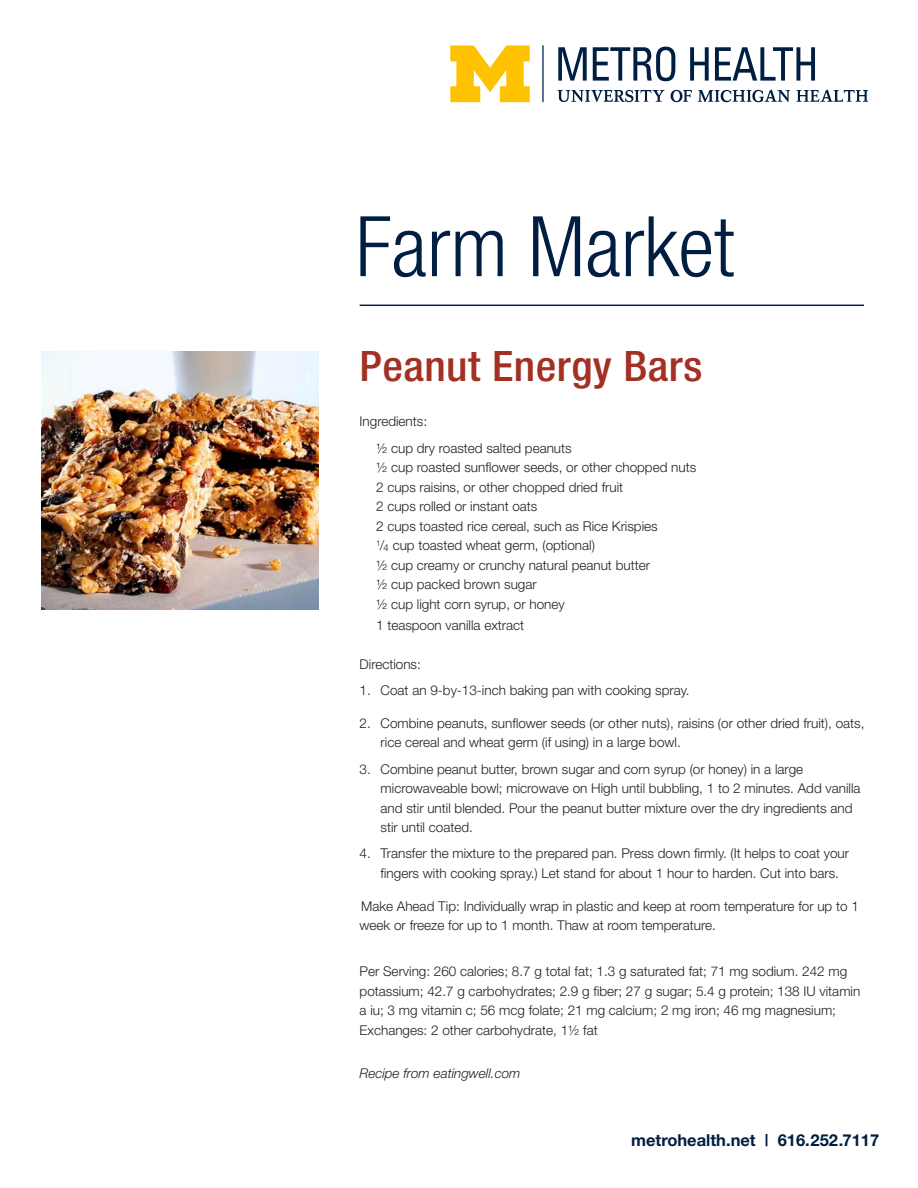
<style>
.page{position:relative;width:918px;height:1188px;background:#fff}
.page>*{position:absolute;margin:0;border:0;box-sizing:border-box;transform-origin:0 0}
.t1{font:300 condensed 83.7px "Helvetica Neue";color:#001e41}
.t2{font:500 condensed 42px "Helvetica Neue";letter-spacing:.01em;color:#a33123;scale:1.06 1}
.t3{font:700 16.5px "Helvetica Neue";color:#001e41}
.t4{font:300 13.5px/19.5px "Helvetica Neue";color:#231f20}
.t5{font:italic 300 13.5px "Helvetica Neue";color:#231f20}
.s1{font-size:9.6px}
</style>
<div class="page">
<img style="left:41px;top:351px;width:277px;height:259px">
<svg style="left:558px;top:47px;width:29px;height:34px"></svg>
<svg style="left:593px;top:47px;width:82px;height:34px"></svg>
<svg style="left:690px;top:47px;width:19px;height:34px"></svg>
<svg style="left:715px;top:47px;width:100px;height:34px"></svg>
<svg style="left:558px;top:90px;width:107px;height:12px"></svg>
<svg style="left:671px;top:90px;width:21px;height:12px"></svg>
<svg style="left:698px;top:90px;width:92px;height:12px"></svg>
<svg style="left:797px;top:90px;width:71px;height:12px"></svg>
<svg style="left:450px;top:45px;width:80px;height:57px"></svg>
<hr style="left:542px;top:45px;width:2px;height:57px;background:#001e41">
<hr style="left:360px;top:305px;width:504px;height:1px;background:#001e41">
<p class="t1" style="left:356px;top:199px;width:380px">Farm Market</p>
<p class="t2" style="left:360px;top:341px;width:325px">Peanut Energy Bars</p>
<p class="t4" style="left:360px;top:412px;width:69px">Ingredients:</p>
<p class="t4" style="left:376px;top:438px;width:197px">½ cup dry roasted salted peanuts</p>
<p class="t4" style="left:376px;top:457px;width:322px">½ cup roasted sunflower seeds, or other chopped nuts</p>
<p class="t4" style="left:376px;top:477px;width:249px">2 cups raisins, or other chopped dried fruit</p>
<p class="t4" style="left:376px;top:496px;width:163px">2 cups rolled or instant oats</p>
<p class="t4" style="left:376px;top:516px;width:283px">2 cups toasted rice cereal, such as Rice Krispies</p>
<p class="t4" style="left:376px;top:535px;width:220px"><sup>1</sup>/<span class="s1">4</span> cup toasted wheat germ, (optional)</p>
<p class="t4" style="left:376px;top:555px;width:275px">½ cup creamy or crunchy natural peanut butter</p>
<p class="t4" style="left:376px;top:574px;width:162px">½ cup packed brown sugar</p>
<p class="t4" style="left:376px;top:594px;width:190px">½ cup light corn syrup, or honey</p>
<p class="t4" style="left:376px;top:615px;width:150px">1 teaspoon vanilla extract</p>
<p class="t4" style="left:360px;top:654px;width:63px">Directions:</p>
<p class="t4" style="left:360px;top:680px;width:331px">1. Coat an 9-by-13-inch baking pan with cooking spray.</p>
<p class="t4" style="left:381px;top:713px;width:485px;text-indent:-21px">2. Combine peanuts, sunflower seeds (or other nuts), raisins (or other dried fruit), oats, rice cereal and wheat germ (if using) in a large bowl.</p>
<p class="t4" style="left:381px;top:759px;width:481px;text-indent:-21px">3. Combine peanut butter, brown sugar and corn syrup (or honey) in a large microwaveable bowl; microwave on High until bubbling, 1 to 2 minutes. Add vanilla and stir until blended. Pour the peanut butter mixture over the dry ingredients and stir until coated.</p>
<p class="t4" style="left:381px;top:844px;width:470px;text-indent:-21px">4. Transfer the mixture to the prepared pan. Press down firmly. (It helps to coat your fingers with cooking spray.) Let stand for about 1 hour to harden. Cut into bars.</p>
<p class="t4" style="left:360px;top:896px;width:501px">Make Ahead Tip: Individually wrap in plastic and keep at room temperature for up to 1 week or freeze for up to 1 month. Thaw at room temperature.</p>
<p class="t4" style="left:360px;top:961px;width:502px">Per Serving: 260 calories; 8.7 g total fat; 1.3 g saturated fat; 71 mg sodium. 242 mg potassium; 42.7 g carbohydrates; 2.9 g fiber; 27 g sugar; 5.4 g protein; 138 IU vitamin a iu; 3 mg vitamin c; 56 mcg folate; 21 mg calcium; 2 mg iron; 46 mg magnesium;</p>
<p class="t4" style="left:360px;top:1020px;width:240px">Exchanges: 2 other carbohydrate, 1½ fat</p>
<p class="t5" style="left:360px;top:1065px;width:162px">Recipe from eatingwell.com</p>
<p class="t3" style="left:631px;top:1130px;width:250px">metrohealth.net | 616.252.7117</p>
</div>
